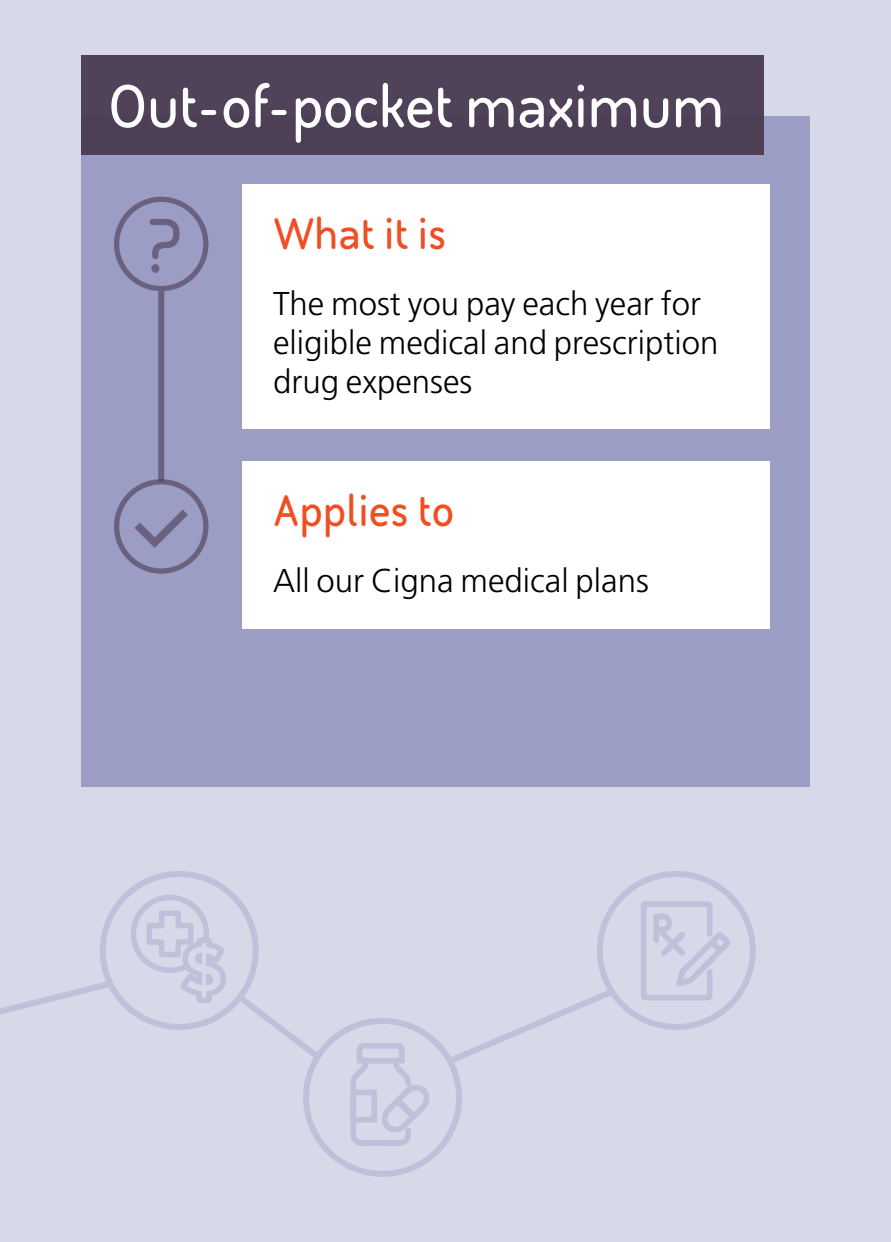
<style>
.page{position:relative;width:891px;height:1242px;background:#d7d8e8}
.page>*{position:absolute;margin:0;border:0;box-sizing:border-box;transform-origin:0 0}
.H1__inside{font:800 61.5px "BAE Systems";letter-spacing:-.01em;color:#fff}
.Header_2_Orange__Pag{font:800 45px "BAE Systems";color:#f04e23}
._4_Panel_White_Box{font:300 33px/39px "Frutiger LT Std";color:#000}
</style>
<div class="page">
<div style="left:81px;top:116px;width:729px;height:670px;background:#9b9dc5"></div>
<div style="left:242px;top:185px;width:528px;height:244px;background:#fff"></div>
<div style="left:242px;top:462px;width:528px;height:167px;background:#fff"></div>
<div style="left:81px;top:55px;width:683px;height:99px;background:#504258"></div>
<div style="left:114px;top:197px;width:94px;height:94px;border:5px solid #493a51;border-radius:50%"></div>
<svg style="left:149px;top:219px;width:31px;height:54px"></svg>
<div style="left:114px;top:479px;width:94px;height:95px;border:5px solid #493a51;border-radius:50%"></div>
<svg style="left:134px;top:509px;width:54px;height:39px"></svg>
<svg style="left:0;top:871px;width:756px;height:306px"></svg>
<div style="left:158px;top:291px;width:6px;height:191px;background:#69617f"></div>
<p class="H1__inside" style="left:108px;top:63px;width:618px">Out-of-pocket maximum</p>
<p class="Header_2_Orange__Pag" style="left:273px;top:202px;width:175px">What it is</p>
<p class="_4_Panel_White_Box" style="left:273px;top:284px;width:447px">The most you pay each year for eligible medical and prescription drug expenses</p>
<p class="Header_2_Orange__Pag" style="left:273px;top:479px;width:183px">Applies to</p>
<p class="_4_Panel_White_Box" style="left:273px;top:562px;width:377px">All our Cigna medical plans</p>
</div>
